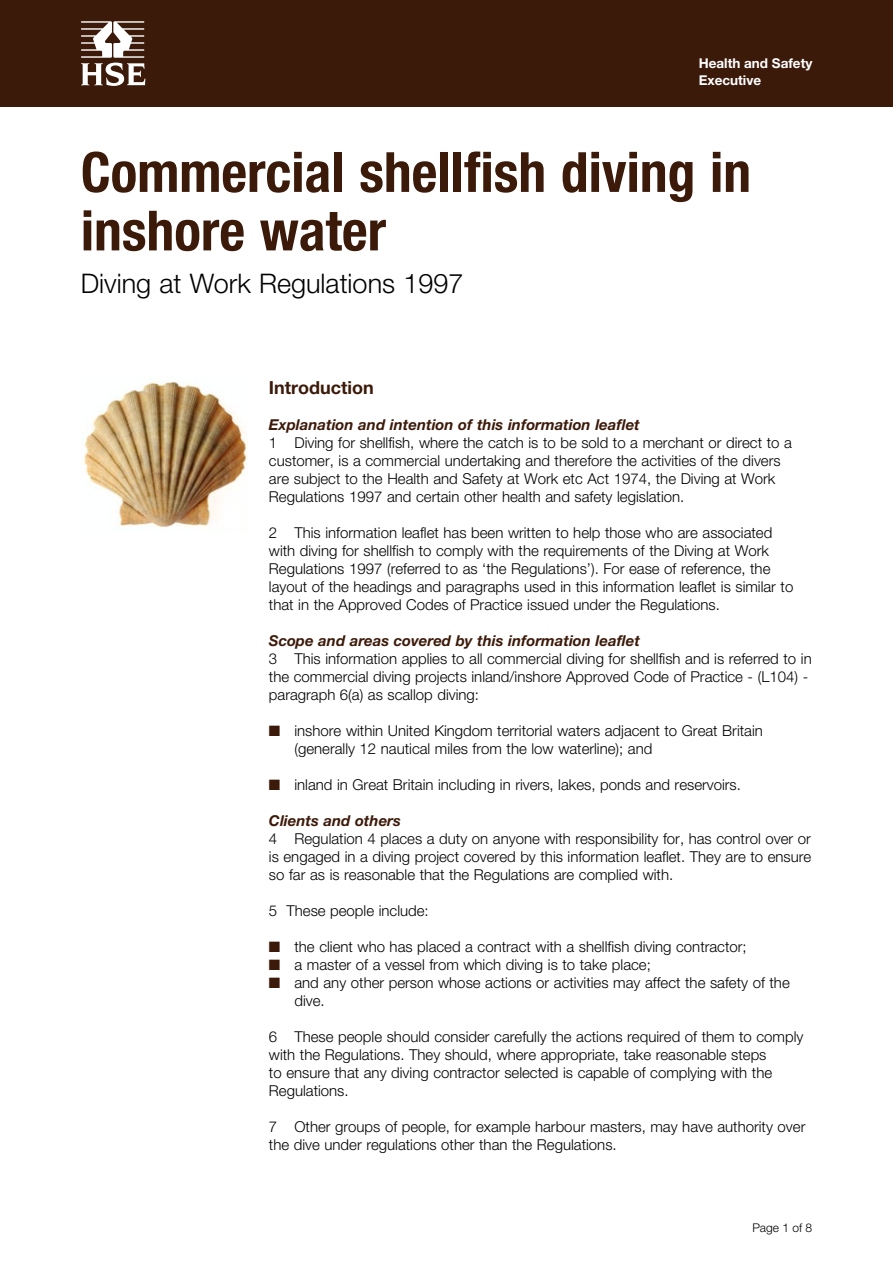
<style>
.page{position:relative;width:893px;height:1263px;background:#fff}
.page>*{position:absolute;margin:0;border:0;box-sizing:border-box;transform-origin:0 0}
.H__Title{font:700 condensed 55.5px/58.5px "Helvetica Neue";color:#3c1a0a}
.H6__Subtitle{font:300 27px "Helvetica Neue";color:#000}
.t1{font:700 18px "Helvetica Neue";color:#3c1a0a}
.t2{font:300 15px/18px "Helvetica Neue";color:#000}
.t3{font:italic 700 15px "Helvetica Neue";color:#3c1a0a}
.t4{font:700 13.5px/16.5px "Helvetica Neue";color:#fff}
.t5{font:300 12px "Helvetica Neue";color:#000}
.s1{color:#3c1a0a}
</style>
<div class="page">
<div style="left:0;top:0;width:893px;height:106px;background:#3c1a0a"></div>
<svg style="left:81px;top:21px;width:64px;height:65px"></svg>
<img style="left:83px;top:381px;width:165px;height:147px">
<p class="t4" style="left:699px;top:55px;width:115px">Health and Safety<br>Executive</p>
<p class="H__Title" style="left:81px;top:142px;width:672px">Commercial shellfish diving in inshore water</p>
<p class="H6__Subtitle" style="left:81px;top:267px;width:384px">Diving at Work Regulations 1997</p>
<p class="t1" style="left:269px;top:377px;width:106px">Introduction</p>
<p class="t3" style="left:269px;top:416px;width:372px">Explanation and intention of this information leaflet</p>
<p class="t2" style="left:269px;top:434px;width:524px">1 Diving for shellfish, where the catch is to be sold to a merchant or direct to a customer, is a commercial undertaking and therefore the activities of the divers are subject to the Health and Safety at Work etc Act 1974, the Diving at Work Regulations 1997 and certain other health and safety legislation.</p>
<p class="t2" style="left:269px;top:524px;width:526px">2 This information leaflet has been written to help those who are associated with diving for shellfish to comply with the requirements of the Diving at Work Regulations 1997 (referred to as ‘the Regulations’). For ease of reference, the layout of the headings and paragraphs used in this information leaflet is similar to that in the Approved Codes of Practice issued under the Regulations.</p>
<p class="t3" style="left:269px;top:632px;width:373px">Scope and areas covered by this information leaflet</p>
<p class="t2" style="left:269px;top:650px;width:544px">3 This information applies to all commercial diving for shellfish and is referred to in the commercial diving projects inland/inshore Approved Code of Practice - (L104) - paragraph 6(a) as scallop diving:</p>
<p class="t2" style="left:294px;top:722px;width:470px;text-indent:-26px"><span class="s1">■</span> inshore within United Kingdom territorial waters adjacent to Great Britain (generally 12 nautical miles from the low waterline); and</p>
<p class="t2" style="left:269px;top:776px;width:474px"><span class="s1">■</span> inland in Great Britain including in rivers, lakes, ponds and reservoirs.</p>
<p class="t3" style="left:269px;top:812px;width:133px">Clients and others</p>
<p class="t2" style="left:269px;top:830px;width:544px;text-align:justify">4 Regulation 4 places a duty on anyone with responsibility for, has control over or is engaged in a diving project covered by this information leaflet. They are to ensure so far as is reasonable that the Regulations are complied with.</p>
<p class="t2" style="left:269px;top:902px;width:161px">5 These people include:</p>
<p class="t2" style="left:269px;top:938px;width:479px"><span class="s1">■</span> the client who has placed a contract with a shellfish diving contractor;</p>
<p class="t2" style="left:269px;top:956px;width:383px"><span class="s1">■</span> a master of a vessel from which diving is to take place;</p>
<p class="t2" style="left:294px;top:974px;width:497px;text-indent:-26px"><span class="s1">■</span> and any other person whose actions or activities may affect the safety of the dive.</p>
<p class="t2" style="left:269px;top:1028px;width:536px">6 These people should consider carefully the actions required of them to comply with the Regulations. They should, where appropriate, take reasonable steps<br>to ensure that any diving contractor selected is capable of complying with the Regulations.</p>
<p class="t2" style="left:269px;top:1118px;width:538px">7 Other groups of people, for example harbour masters, may have authority over the dive under regulations other than the Regulations.</p>
<p class="t5" style="left:752px;top:1220px;width:61px">Page 1 of 8</p>
</div>
